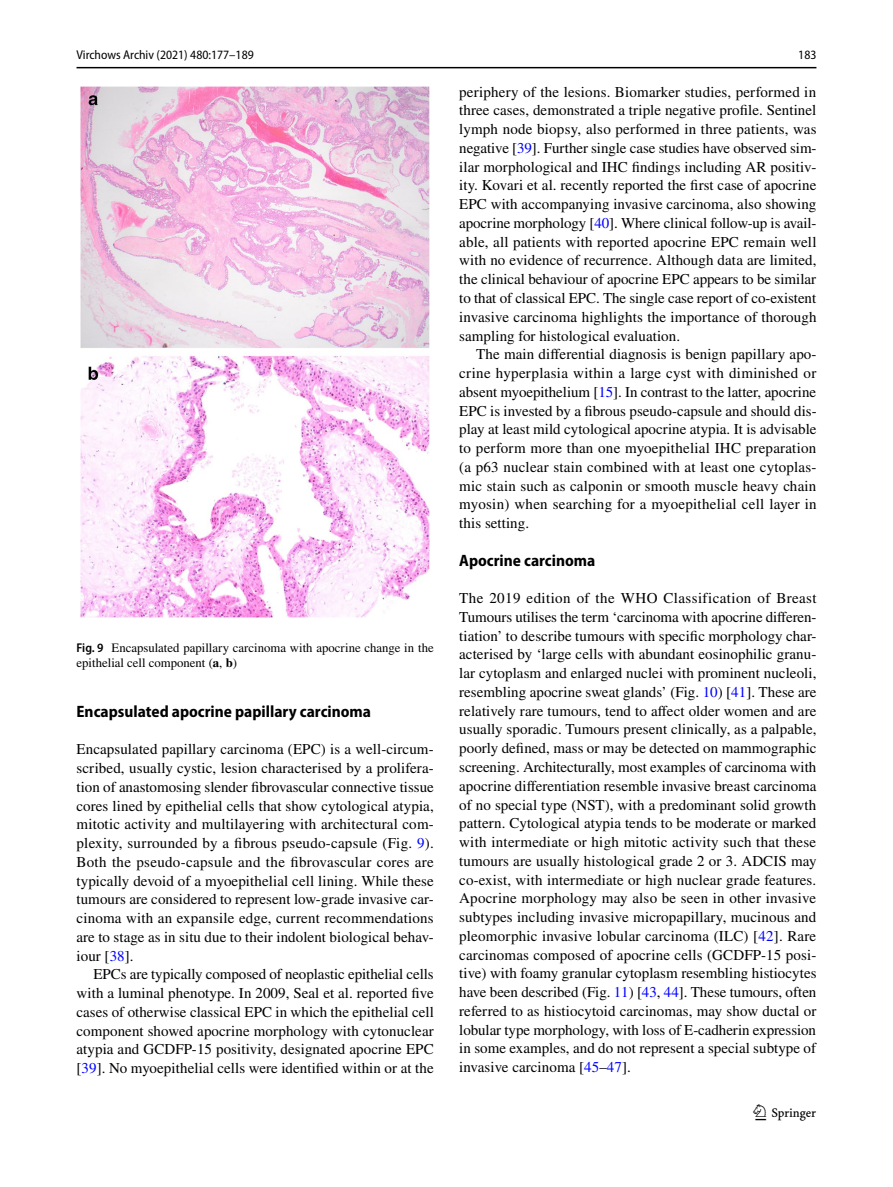
<style>
.page{position:relative;width:893px;height:1187px;background:#fff}
.page>*{position:absolute;margin:0;border:0;box-sizing:border-box;transform-origin:0 0}
.t1{font:22.5px "Springnew Regular 3";color:#000}
.t2{font:700 semi-condensed 16.5px "Myriad Pro";color:#000}
.t3{font:15px/18.8px "STIX";letter-spacing:.005em;color:#000;text-align:justify}
.t4{font:12.75px/15px "STIX";color:#000}
.t5{font:semi-condensed 12.75px "Myriad Pro";color:#000}
.s1{font-family:"Myriad Pro";font-weight:600;font-stretch:semi-condensed}
.s2{font-weight:700}
.s3{color:#00f}
</style>
<div class="page">
<hr style="left:77px;top:67px;width:739px;height:1px;background:#000">
<img style="left:81px;top:87px;width:348px;height:530px">
<p class="t5" style="left:77px;top:48px;width:179px">Virchows Archiv (2021) 480:177–189</p>
<p class="t5" style="left:798px;top:48px;width:20px">183</p>
<p class="t4" style="left:77px;top:641px;width:359px"><span class="s1">Fig. 9</span> Encapsulated papillary carcinoma with apocrine change in the epithelial cell component (<span class="s2">a</span>, <span class="s2">b</span>)</p>
<p class="t2" style="left:77px;top:702px;width:296px">Encapsulated apocrine papillary carcinoma</p>
<p class="t3" style="left:77px;top:740px;width:359px">Encapsulated papillary carcinoma (EPC) is a well-circum&shy;scribed, usually cystic, lesion characterised by a prolifera&shy;tion of anastomosing slender fibrovascular connective tissue cores lined by epithelial cells that show cytological atypia, mitotic activity and multilayering with architectural com&shy;plexity, surrounded by a fibrous pseudo-capsule (Fig. <span class="s3">9</span>).<br>Both the pseudo-capsule and the fibrovascular cores are typically devoid of a myoepithelial cell lining. While these tumours are considered to represent low-grade invasive car&shy;cinoma with an expansile edge, current recommendations are to stage as in situ due to their indolent biological behav&shy;iour [<span class="s3">38</span>].</p>
<p class="t3" style="left:77px;top:965px;width:359px;text-indent:17px">EPCs are typically composed of neoplastic epithelial cells with a luminal phenotype. In 2009, Seal et al. reported five cases of otherwise classical EPC in which the epithelial cell component showed apocrine morphology with cytonuclear atypia and GCDFP-15 positivity, designated apocrine EPC [<span class="s3">39</span>]. No myoepithelial cells were identified within or at the</p>
<p class="t3" style="left:459px;top:83px;width:359px">periphery of the lesions. Biomarker studies, performed in three cases, demonstrated a triple negative profile. Sentinel lymph node biopsy, also performed in three patients, was negative [<span class="s3">39</span>]. Further single case studies have observed sim&shy;ilar morphological and IHC findings including AR positiv&shy;ity. Kovari et al. recently reported the first case of apocrine EPC with accompanying invasive carcinoma, also showing apocrine morphology [<span class="s3">40</span>]. Where clinical follow-up is avail&shy;able, all patients with reported apocrine EPC remain well with no evidence of recurrence. Although data are limited, the clinical behaviour of apocrine EPC appears to be similar to that of classical EPC. The single case report of co-existent invasive carcinoma highlights the importance of thorough sampling for histological evaluation.</p>
<p class="t3" style="left:459px;top:346px;width:359px;text-indent:17px">The main differential diagnosis is benign papillary apo&shy;crine hyperplasia within a large cyst with diminished or absent myoepithelium [<span class="s3">15</span>]. In contrast to the latter, apocrine EPC is invested by a fibrous pseudo-capsule and should dis&shy;play at least mild cytological apocrine atypia. It is advisable to perform more than one myoepithelial IHC preparation (a p63 nuclear stain combined with at least one cytoplas&shy;mic stain such as calponin or smooth muscle heavy chain myosin) when searching for a myoepithelial cell layer in this setting.</p>
<p class="t2" style="left:459px;top:551px;width:138px">Apocrine carcinoma</p>
<p class="t3" style="left:459px;top:589px;width:359px">The 2019 edition of the WHO Classification of Breast Tumours utilises the term ‘carcinoma with apocrine differen&shy;tiation’ to describe tumours with specific morphology char&shy;acterised by ‘large cells with abundant eosinophilic granu&shy;lar cytoplasm and enlarged nuclei with prominent nucleoli, resembling apocrine sweat glands’ (Fig. <span class="s3">10</span>) [<span class="s3">41</span>]. These are relatively rare tumours, tend to affect older women and are usually sporadic. Tumours present clinically, as a palpable, poorly defined, mass or may be detected on mammographic screening. Architecturally, most examples of carcinoma with apocrine differentiation resemble invasive breast carcinoma of no special type (NST), with a predominant solid growth pattern. Cytological atypia tends to be moderate or marked with intermediate or high mitotic activity such that these tumours are usually histological grade 2 or 3. ADCIS may co-exist, with intermediate or high nuclear grade features.<br>Apocrine morphology may also be seen in other invasive subtypes including invasive micropapillary, mucinous and pleomorphic invasive lobular carcinoma (ILC) [<span class="s3">42</span>]. Rare carcinomas composed of apocrine cells (GCDFP-15 posi&shy;tive) with foamy granular cytoplasm resembling histiocytes have been described (Fig. <span class="s3">11</span>) [<span class="s3">43</span>, <span class="s3">44</span>]. These tumours, often referred to as histiocytoid carcinomas, may show ductal or lobular type morphology, with loss of E-cadherin expression in some examples, and do not represent a special subtype of invasive carcinoma [<span class="s3">45</span>–<span class="s3">47</span>].</p>
<h1 class="t1" style="left:755px;top:1104px;width:62px">1 3</h1>
</div>
